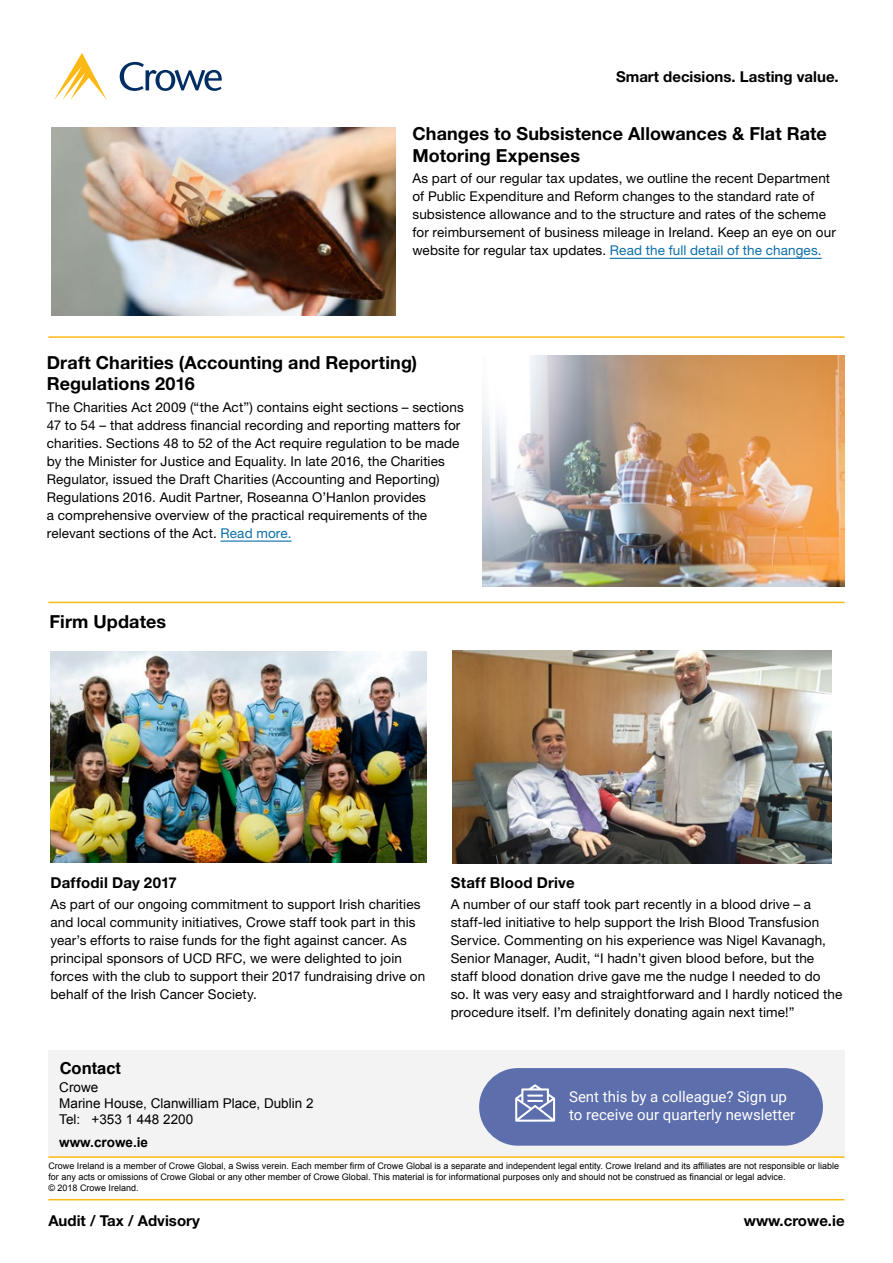
<style>
.page{position:relative;width:893px;height:1263px;background:#fff}
.page>*{position:absolute;margin:0;border:0;box-sizing:border-box;transform-origin:0 0}
.t1{font:700 18px/21.6px "Helvetica Neue LT Std";letter-spacing:.005em;color:#000}
.t2{font:700 16.5px "Helvetica";color:#000}
.t3{font:700 15px "Helvetica Neue LT Std";color:#000}
.t4{font:15px/18px "Roboto";color:#fff}
.t5{font:13.5px/18px "Helvetica Neue LT Std";letter-spacing:.01em;color:#000}
.t6{font:13.5px/16.2px "Arial";color:#000}
.t7{font:700 13.5px "Arial";color:#000}
.t8{font:9px/10.8px "Arial";color:#000}
.s1{color:#0c6fa7}
</style>
<div class="page">
<div style="left:48px;top:1050px;width:797px;height:106px;background:#f3f3f3"></div>
<svg style="left:120px;top:62px;width:102px;height:29px"></svg>
<svg style="left:54px;top:53px;width:53px;height:47px"></svg>
<hr style="left:48px;top:1156px;width:797px;height:2px;background:#fdb913">
<hr style="left:48px;top:1199px;width:797px;height:1px;background:#fdb913">
<div style="left:479px;top:1068px;width:344px;height:78px;background:#5c6eab;border-radius:39px"></div>
<svg style="left:515px;top:1084px;width:40px;height:38px"></svg>
<img style="left:51px;top:651px;width:376px;height:212px">
<hr style="left:610px;top:258px;width:212px;height:1px;background:#0c6fa7">
<hr style="left:48px;top:336px;width:797px;height:2px;background:#fdb913">
<hr style="left:48px;top:602px;width:797px;height:1px;background:#fdb913">
<img style="left:51px;top:127px;width:344px;height:188px">
<img style="left:483px;top:356px;width:361px;height:230px">
<hr style="left:221px;top:540px;width:71px;height:2px;background:#0c6fa7">
<img style="left:453px;top:651px;width:378px;height:212px">
<p class="t3" style="left:616px;top:67px;width:224px">Smart decisions. Lasting value.</p>
<h1 class="t1" style="left:412px;top:122px;width:416px">Changes to Subsistence Allowances &amp; Flat Rate<br>Motoring Expenses</h1>
<p class="t5" style="left:412px;top:169px;width:425px">As part of our regular tax updates, we outline the recent Department of Public Expenditure and Reform changes to the standard rate of subsistence allowance and to the structure and rates of the scheme for reimbursement of business mileage in Ireland. Keep an eye on our website for regular tax updates. <span class="s1">Read the full detail of the changes.</span></p>
<h1 class="t1" style="left:47px;top:351px;width:372px">Draft Charities (Accounting and Reporting)<br>Regulations 2016</h1>
<p class="t5" style="left:47px;top:398px;width:419px">The Charities Act 2009 (“the Act”) contains eight sections – sections 47 to 54 – that address financial recording and reporting matters for charities. Sections 48 to 52 of the Act require regulation to be made by the Minister for Justice and Equality. In late 2016, the Charities Regulator, issued the Draft Charities (Accounting and Reporting)<br>Regulations 2016. Audit Partner, Roseanna O’Hanlon provides<br>a comprehensive overview of the practical requirements of the relevant sections of the Act. <span class="s1">Read more.</span></p>
<h1 class="t1" style="left:50px;top:611px;width:118px">Firm Updates</h1>
<p class="t3" style="left:50px;top:873px;width:128px">Daffodil Day 2017</p>
<p class="t5" style="left:50px;top:895px;width:376px">As part of our ongoing commitment to support Irish charities and local community initiatives, Crowe staff took part in this year’s efforts to raise funds for the fight against cancer. As principal sponsors of UCD RFC, we were delighted to join forces with the club to support their 2017 fundraising drive on behalf of the Irish Cancer Society.</p>
<p class="t3" style="left:451px;top:873px;width:125px">Staff Blood Drive</p>
<p class="t5" style="left:451px;top:895px;width:393px">A number of our staff took part recently in a blood drive – a staff-led initiative to help support the Irish Blood Transfusion Service. Commenting on his experience was Nigel Kavanagh, Senior Manager, Audit, “I hadn’t given blood before, but the staff blood donation drive gave me the nudge I needed to do<br>so. It was very easy and straightforward and I hardly noticed the procedure itself. I’m definitely donating again next time!”</p>
<p class="t2" style="left:60px;top:1054px;width:63px">Contact</p>
<p class="t6" style="left:59px;top:1079px;width:256px">Crowe<br>Marine House, Clanwilliam Place, Dublin 2<br>Tel: +353 1 448 2200</p>
<p class="t7" style="left:59px;top:1133px;width:90px">www.crowe.ie</p>
<p class="t8" style="left:48px;top:1160px;width:792px">Crowe Ireland is a member of Crowe Global, a Swiss verein. Each member firm of Crowe Global is a separate and independent legal entity. Crowe Ireland and its affiliates are not responsible or liable for any acts or omissions of Crowe Global or any other member of Crowe Global. This material is for informational purposes only and should not be construed as financial or legal advice.<br>© 2018 Crowe Ireland.</p>
<p class="t3" style="left:48px;top:1212px;width:153px">Audit / Tax / Advisory</p>
<p class="t3" style="left:744px;top:1212px;width:102px">www.crowe.ie</p>
<p class="t4" style="left:569px;top:1087px;width:228px">Sent this by a colleague? Sign up to receive our quarterly newsletter</p>
</div>
